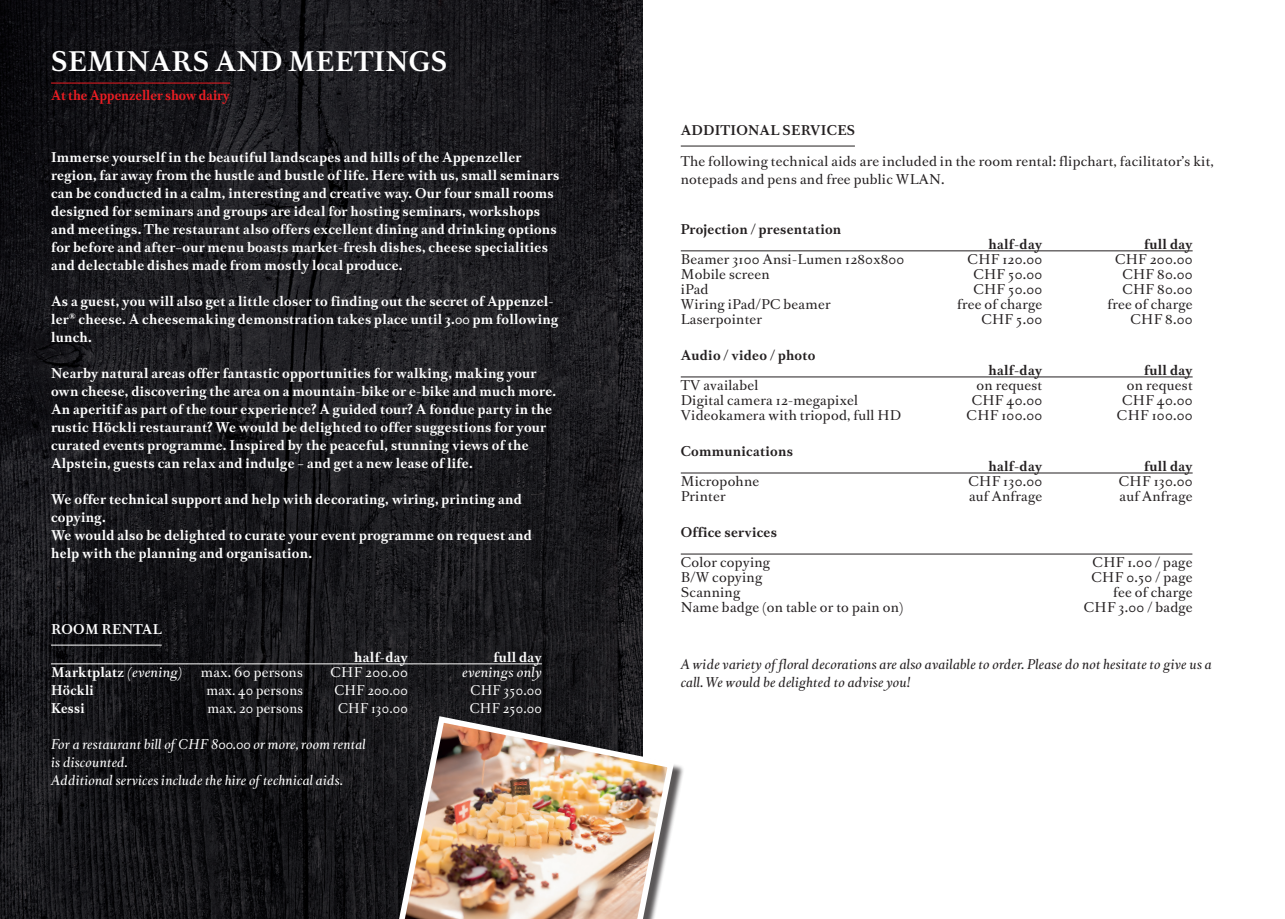
<style>
.page{position:relative;width:1285px;height:919px;background:#fff}
.page>*{position:absolute;margin:0;border:0;box-sizing:border-box;transform-origin:0 0}
.t1{font:700 25.5px "Romain Text";letter-spacing:.02em;color:#fff}
.t2{font:700 12.75px/18px "Romain Text";letter-spacing:.02em;color:#fff}
.t3{font:12.75px/18px "Romain Text";letter-spacing:.02em;color:#231f20}
.t4{font:700 12.75px "Romain Text";letter-spacing:.02em;color:#231f20}
.t5{font:italic 12.75px/18px "Romain Text";letter-spacing:.02em;color:#231f20;scale:.95 1}
.t6{font:italic 12.75px/18px "Romain Text";letter-spacing:.02em;color:#fff;scale:.95 1}
.t7{font:12.75px "Romain Text";letter-spacing:.02em;color:#fff;scale:.95 1}
.t8{font:700 12.75px "Romain Text";color:#ee1d23;scale:.95 1}
.t9{font:12.75px "Romain Text";letter-spacing:.02em;color:#fff}
.t10{font:italic 12.75px "Romain Text";letter-spacing:.02em;color:#fff}
.t11{font:700 12.75px "Romain Text";letter-spacing:.02em;color:#fff;scale:.95 1}
.s1{font-weight:400;font-style:italic}
</style>
<div class="page">
<img style="left:0;top:0;width:642px;height:918px">
<hr style="left:680px;top:146px;width:174px;height:1px;background:#231f20">
<hr style="left:680px;top:250px;width:512px;height:1px;background:#231f20">
<hr style="left:680px;top:376px;width:512px;height:1px;background:#231f20">
<hr style="left:680px;top:472px;width:512px;height:1px;background:#231f20">
<hr style="left:680px;top:553px;width:512px;height:1px;background:#231f20">
<hr style="left:51px;top:83px;width:179px;height:1px;background:#ee1d23">
<hr style="left:51px;top:644px;width:111px;height:1px;background:#fff">
<hr style="left:51px;top:663px;width:491px;height:1px;background:#fff">
<div style="left:396px;top:718px;width:288px;height:200px;background:#231f20;opacity:.75"></div>
<img style="left:390px;top:712px;width:287px;height:206px">
<h1 class="t1" style="left:51px;top:45px;width:398px">SEMINARS AND MEETINGS</h1>
<p class="t8" style="left:51px;top:87px;width:190px">At the Appenzeller show dairy</p>
<p class="t2" style="left:51px;top:148px;width:510px">Immerse yourself in the beautiful landscapes and hills of the Appenzeller region, far away from the hustle and bustle of life. Here with us, small seminars can be conducted in a calm, interesting and creative way. Our four small rooms designed for seminars and groups are ideal for hosting seminars, workshops and meetings. The restaurant also offers excellent dining and drinking options for before and after–our menu boasts market-fresh dishes, cheese specialities and delectable dishes made from mostly local produce.</p>
<p class="t2" style="left:51px;top:292px;width:508px">As a guest, you will also get a little closer to finding out the secret of Appenzel&shy;ler<sup>®</sup> cheese. A cheesemaking demonstration takes place until 3.00 pm following lunch.</p>
<p class="t2" style="left:51px;top:364px;width:506px">Nearby natural areas offer fantastic opportunities for walking, making your own cheese, discovering the area on a mountain-bike or e-bike and much more.<br>An aperitif as part of the tour experience? A guided tour? A fondue party in the rustic Höckli restaurant? We would be delighted to offer suggestions for your curated events programme. Inspired by the peaceful, stunning views of the Alpstein, guests can relax and indulge – and get a new lease of life.</p>
<p class="t2" style="left:51px;top:490px;width:482px">We offer technical support and help with decorating, wiring, printing and copying.<br>We would also be delighted to curate your event programme on request and help with the planning and organisation.</p>
<p class="t2" style="left:51px;top:621px;width:112px">ROOM RENTAL</p>
<p class="t2" style="left:354px;top:648px;width:55px">half-day</p>
<p class="t2" style="left:493px;top:648px;width:50px">full day</p>
<p class="t2" style="left:51px;top:663px;width:133px">Marktplatz <span class="s1">(evening)</span></p>
<p class="t9" style="left:201px;top:663px;width:103px">max. 60 persons</p>
<p class="t9" style="left:330px;top:663px;width:79px">CHF 200.00</p>
<p class="t10" style="left:462px;top:663px;width:81px">evenings only</p>
<p class="t11" style="left:51px;top:681px;width:46px">Höckli</p>
<p class="t7" style="left:206px;top:681px;width:103px">max. 40 persons</p>
<p class="t7" style="left:334px;top:681px;width:79px">CHF 200.00</p>
<p class="t7" style="left:470px;top:681px;width:77px">CHF 350.00</p>
<p class="t11" style="left:51px;top:699px;width:37px">Kessi</p>
<p class="t7" style="left:207px;top:699px;width:102px">max. 20 persons</p>
<p class="t7" style="left:338px;top:699px;width:75px">CHF 130.00</p>
<p class="t7" style="left:469px;top:699px;width:77px">CHF 250.00</p>
<p class="t6" style="left:51px;top:735px;width:332px">For a restaurant bill of CHF 800.00 or more, room rental is discounted.<br>Additional services include the hire of technical aids.</p>
<p class="t4" style="left:680px;top:122px;width:176px">ADDITIONAL SERVICES</p>
<p class="t3" style="left:680px;top:152px;width:534px">The following technical aids are included in the room rental: flipchart, facilitator’s kit, notepads and pens and free public WLAN.</p>
<p class="t4" style="left:680px;top:221px;width:162px">Projection / presentation</p>
<p class="t4" style="left:988px;top:236px;width:55px">half-day</p>
<p class="t4" style="left:1144px;top:236px;width:50px">full day</p>
<p class="t3" style="left:680px;top:250px;width:225px">Beamer 3100 Ansi-Lumen 1280x800</p>
<p class="t3" style="left:967px;top:250px;width:76px">CHF 120.00</p>
<p class="t3" style="left:1114px;top:250px;width:79px">CHF 200.00</p>
<p class="t3" style="left:680px;top:265px;width:90px">Mobile screen</p>
<p class="t3" style="left:973px;top:265px;width:70px">CHF 50.00</p>
<p class="t3" style="left:1122px;top:265px;width:72px">CHF 80.00</p>
<p class="t3" style="left:680px;top:280px;width:29px">iPad</p>
<p class="t3" style="left:973px;top:280px;width:70px">CHF 50.00</p>
<p class="t3" style="left:1122px;top:280px;width:72px">CHF 80.00</p>
<p class="t3" style="left:680px;top:295px;width:151px">Wiring iPad/PC beamer</p>
<p class="t3" style="left:956px;top:295px;width:87px">free of charge</p>
<p class="t3" style="left:1107px;top:295px;width:87px">free of charge</p>
<p class="t3" style="left:680px;top:310px;width:83px">Laserpointer</p>
<p class="t3" style="left:981px;top:310px;width:62px">CHF 5.00</p>
<p class="t3" style="left:1130px;top:310px;width:64px">CHF 8.00</p>
<p class="t4" style="left:680px;top:347px;width:136px">Audio / video / photo</p>
<p class="t4" style="left:988px;top:362px;width:55px">half-day</p>
<p class="t4" style="left:1144px;top:362px;width:50px">full day</p>
<p class="t3" style="left:680px;top:376px;width:79px">TV availabel</p>
<p class="t3" style="left:976px;top:376px;width:67px">on request</p>
<p class="t3" style="left:1126px;top:376px;width:67px">on request</p>
<p class="t3" style="left:680px;top:391px;width:178px">Digital camera 12-megapixel</p>
<p class="t3" style="left:971px;top:391px;width:72px">CHF 40.00</p>
<p class="t3" style="left:1121px;top:391px;width:72px">CHF 40.00</p>
<p class="t3" style="left:680px;top:406px;width:222px">Videokamera with triopod, full HD</p>
<p class="t3" style="left:966px;top:406px;width:77px">CHF 100.00</p>
<p class="t3" style="left:1116px;top:406px;width:77px">CHF 100.00</p>
<p class="t4" style="left:680px;top:443px;width:114px">Communications</p>
<p class="t4" style="left:988px;top:458px;width:55px">half-day</p>
<p class="t4" style="left:1144px;top:458px;width:50px">full day</p>
<p class="t3" style="left:680px;top:472px;width:80px">Micropohne</p>
<p class="t3" style="left:968px;top:472px;width:75px">CHF 130.00</p>
<p class="t3" style="left:1118px;top:472px;width:75px">CHF 130.00</p>
<p class="t3" style="left:680px;top:487px;width:46px">Printer</p>
<p class="t3" style="left:968px;top:487px;width:75px">auf Anfrage</p>
<p class="t3" style="left:1119px;top:487px;width:75px">auf Anfrage</p>
<p class="t4" style="left:680px;top:524px;width:98px">Office services</p>
<p class="t3" style="left:680px;top:553px;width:91px">Color copying</p>
<p class="t3" style="left:1092px;top:553px;width:101px">CHF 1.00 / page</p>
<p class="t3" style="left:680px;top:568px;width:83px">B/W copying</p>
<p class="t3" style="left:1091px;top:568px;width:103px">CHF 0.50 / page</p>
<p class="t3" style="left:680px;top:583px;width:61px">Scanning</p>
<p class="t3" style="left:1112px;top:583px;width:81px">fee of charge</p>
<p class="t3" style="left:680px;top:598px;width:224px">Name badge (on table or to pain on)</p>
<p class="t3" style="left:1083px;top:598px;width:110px">CHF 3.00 / badge</p>
<p class="t5" style="left:680px;top:655px;width:560px">A wide variety of floral decorations are also available to order. Please do not hesitate to give us a call. We would be delighted to advise you!</p>
</div>
